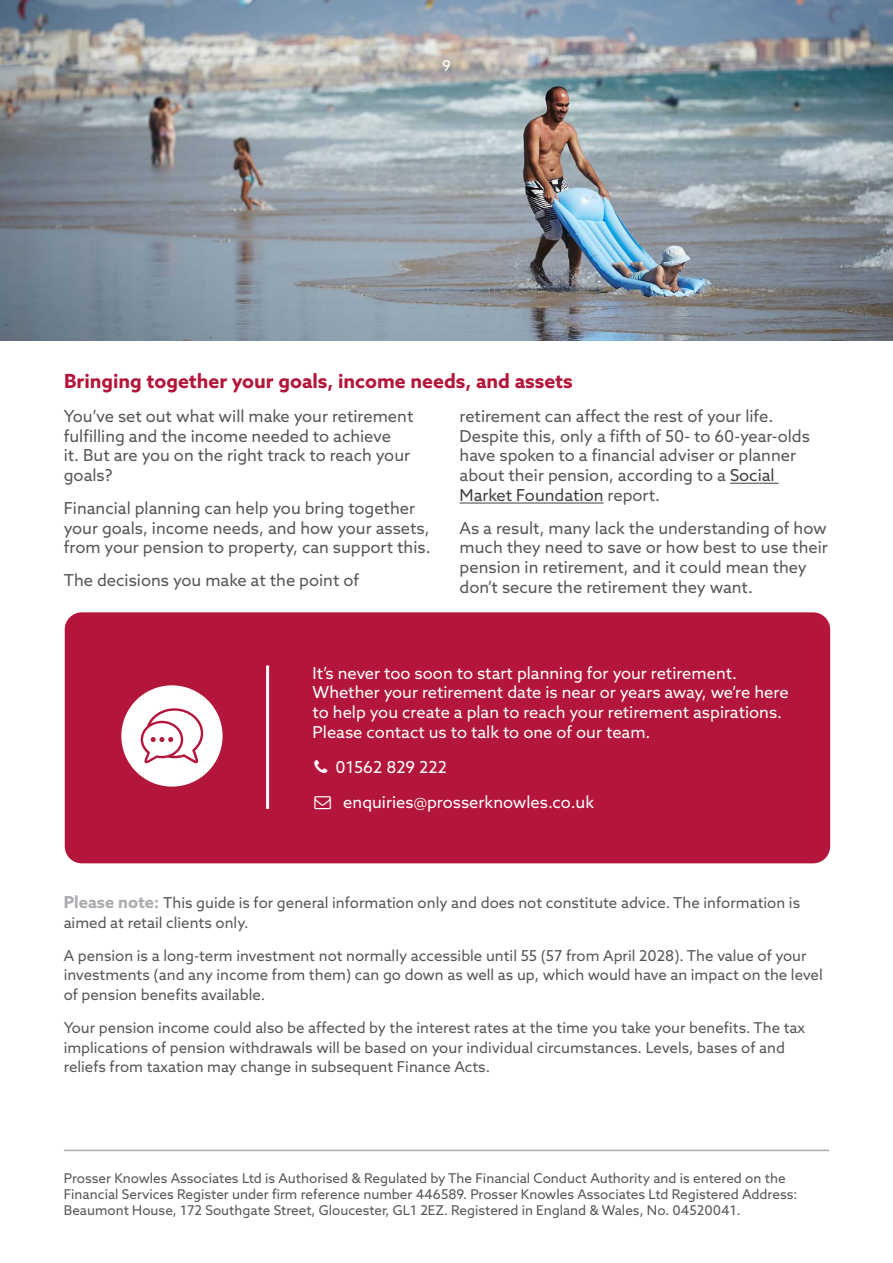
<style>
.page{position:relative;width:893px;height:1263px;background:#fff}
.page>*{position:absolute;margin:0;border:0;box-sizing:border-box;transform-origin:0 0}
.t1{font:700 19.5px "Azo Sans";color:#b4163b}
.t2{font:16.5px/19.8px "Azo Sans";color:#575756}
.t3{font:16.5px/19.8px "Azo Sans";color:#fff}
.t4{font:15px/19.8px "Azo Sans";color:#575756}
.t5{font:15px "Azo Sans";color:#fff}
.t6{font:13.5px/16.2px "Azo Sans";color:#575756}
.s1{color:#414142}
.s2{font-weight:700;font-size:16.5px;color:#aaacb1}
</style>
<div class="page">
<img style="left:0;top:0;width:893px;height:340px">
<div style="left:65px;top:612px;width:765px;height:251px;background:#b4163b;border-radius:17px"></div>
<hr style="left:266px;top:665px;width:3px;height:144px;background:#fff">
<div style="left:121px;top:685px;width:102px;height:102px;background:#fff;border-radius:50%"></div>
<svg style="left:141px;top:708px;width:62px;height:55px"></svg>
<hr style="left:64px;top:1150px;width:765px;height:1px;background:#aaacb1">
<hr style="left:730px;top:483px;width:49px;height:1px;background:#414142">
<hr style="left:460px;top:503px;width:143px;height:1px;background:#414142">
<p class="t5" style="left:442px;top:56px;width:10px">9</p>
<p class="t1" style="left:64px;top:368px;width:510px">Bringing together your goals, income needs, and assets</p>
<p class="t2" style="left:64px;top:406px;width:351px">You’ve set out what will make your retirement fulfilling and the income needed to achieve<br>it. But are you on the right track to reach your goals?</p>
<p class="t2" style="left:64px;top:498px;width:368px">Financial planning can help you bring together your goals, income needs, and how your assets, from your pension to property, can support this.</p>
<p class="t2" style="left:64px;top:570px;width:297px">The decisions you make at the point of</p>
<p class="t2" style="left:460px;top:406px;width:352px">retirement can affect the rest of your life.<br>Despite this, only a fifth of 50- to 60-year-olds have spoken to a financial adviser or planner about their pension, according to a <span class="s1">Social Market Foundation</span> report.</p>
<p class="t2" style="left:460px;top:518px;width:370px">As a result, many lack the understanding of how much they need to save or how best to use their pension in retirement, and it could mean they don’t secure the retirement they want.</p>
<p class="t3" style="left:313px;top:662px;width:477px">It’s never too soon to start planning for your retirement.<br>Whether your retirement date is near or years away, we’re here to help you create a plan to reach your retirement aspirations.<br>Please contact us to talk to one of our team.</p>
<p class="t3" style="left:336px;top:757px;width:113px">01562 829 222</p>
<p class="t3" style="left:343px;top:792px;width:252px">enquiries@prosserknowles.co.uk</p>
<p class="t4" style="left:64px;top:893px;width:738px"><span class="s2">Please note:</span> This guide is for general information only and does not constitute advice. The information is aimed at retail clients only.</p>
<p class="t4" style="left:64px;top:945px;width:761px">A pension is a long-term investment not normally accessible until 55 (57 from April 2028). The value of your investments (and any income from them) can go down as well as up, which would have an impact on the level of pension benefits available.</p>
<p class="t4" style="left:64px;top:1017px;width:743px">Your pension income could also be affected by the interest rates at the time you take your benefits. The tax implications of pension withdrawals will be based on your individual circumstances. Levels, bases of and reliefs from taxation may change in subsequent Finance Acts.</p>
<p class="t6" style="left:64px;top:1170px;width:735px">Prosser Knowles Associates Ltd is Authorised &amp; Regulated by The Financial Conduct Authority and is entered on the<br>Financial Services Register under firm reference number 446589. Prosser Knowles Associates Ltd Registered Address:<br>Beaumont House, 172 Southgate Street, Gloucester, GL1 2EZ. Registered in England &amp; Wales, No. 04520041.</p>
</div>
